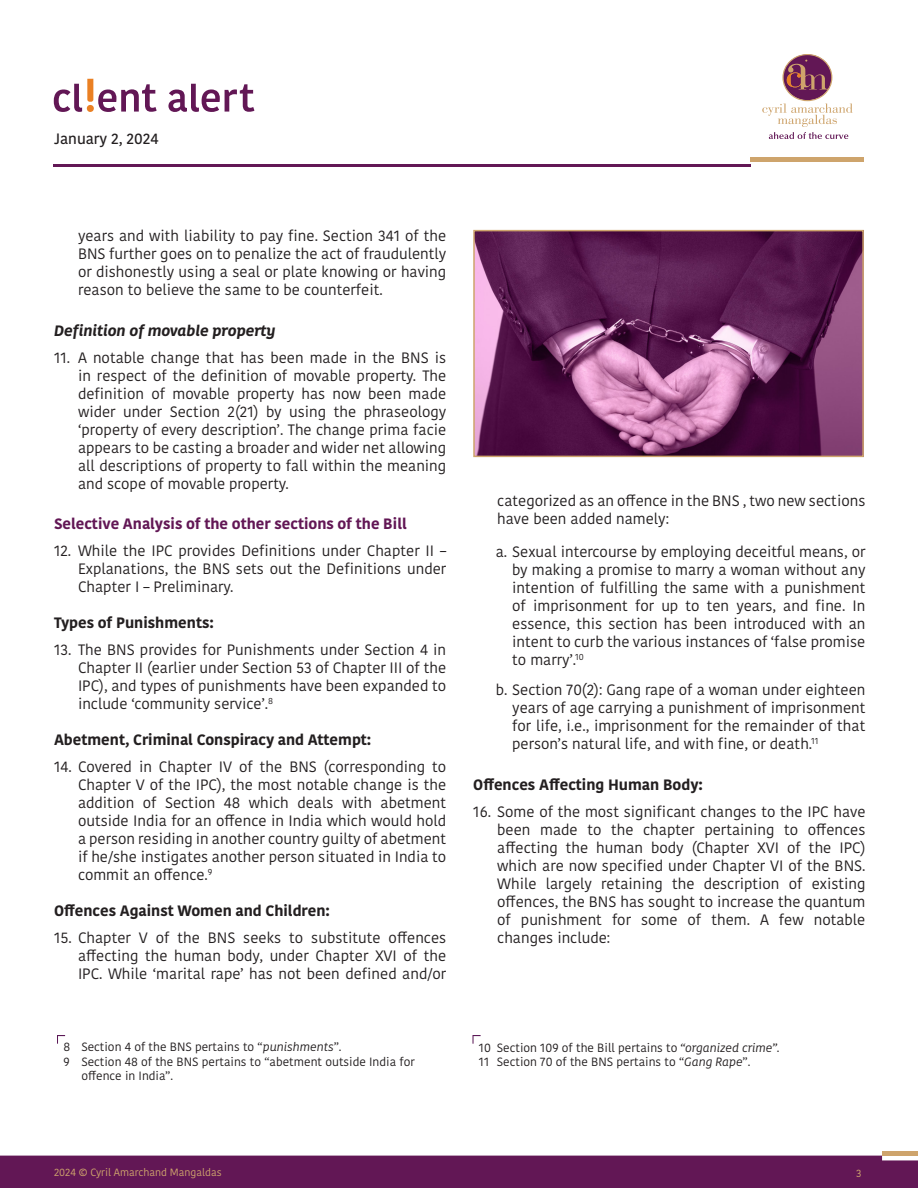
<style>
.page{position:relative;width:918px;height:1188px;background:#fff}
.page>*{position:absolute;margin:0;border:0;box-sizing:border-box;transform-origin:0 0}
.t1{font:15px/18px "Kohinoor";color:#231f20;text-align:justify}
.Bodycopy{font:700 15px "Kohinoor";color:#231f20}
.Bodycopy-2{font:700 15px "Kohinoor";color:#621755}
.Bodycopy-3{font:italic 700 15px "Kohinoor";color:#231f20}
.t2{font:500 15px "Kohinoor";color:#231f20}
.t3{font:12px/14.4px "Kohinoor";color:#231f20}
.t4{font:10.5px "Kohinoor";color:#cea46c}
.t5{font:10.5px "Kohinoor";color:#d1a66e}
.s1{font-style:italic}
.s2{font-weight:500}
</style>
<div class="page">
<div style="left:0;top:1156px;width:918px;height:32px;background:#621755"></div>
<div style="left:882px;top:1151px;width:36px;height:5px;background:#cea46c"></div>
<svg style="left:168px;top:84px;width:86px;height:28px"></svg>
<svg style="left:54px;top:79px;width:103px;height:33px"></svg>
<hr style="left:54px;top:164px;width:697px;height:3px;background:#621755">
<hr style="left:751px;top:158px;width:113px;height:4px;background:#cea46c">
<svg style="left:762px;top:54px;width:91px;height:85px"></svg>
<img style="left:476px;top:233px;width:385px;height:221px">
<div style="left:473px;top:230px;width:391px;height:227px;border:2px solid #cea46c"></div>
<svg style="left:57px;top:1035px;width:8px;height:9px"></svg>
<svg style="left:472px;top:1035px;width:9px;height:9px"></svg>
<p class="t2" style="left:54px;top:129px;width:106px">January 2, 2024</p>
<p class="t1" style="left:78px;top:227px;width:370px">years and with liability to pay fine. Section 341 of the BNS further goes on to penalize the act of fraudulently or dishonestly using a seal or plate knowing or having reason to believe the same to be counterfeit.</p>
<p class="Bodycopy-3" style="left:54px;top:321px;width:223px">Definition of movable property</p>
<p class="t1" style="left:78px;top:349px;width:370px;text-indent:-24px">11. A notable change that has been made in the BNS is in respect of the definition of movable property. The definition of movable property has now been made wider under Section 2(21) by using the phraseology ‘property of every description’. The change prima facie appears to be casting a broader and wider net allowing all descriptions of property to fall within the meaning and scope of movable property.</p>
<p class="Bodycopy-2" style="left:54px;top:514px;width:354px">Selective Analysis of the other sections of the Bill</p>
<p class="t1" style="left:78px;top:542px;width:370px;text-indent:-24px">12. While the IPC provides Definitions under Chapter II – Explanations, the BNS sets out the Definitions under Chapter I – Preliminary.</p>
<p class="Bodycopy" style="left:54px;top:613px;width:161px">Types of Punishments:</p>
<p class="t1" style="left:78px;top:641px;width:370px;text-indent:-24px">13. The BNS provides for Punishments under Section 4 in Chapter II (earlier under Section 53 of Chapter III of the IPC), and types of punishments have been expanded to include ‘community service’.<sup>8</sup></p>
<p class="Bodycopy" style="left:54px;top:730px;width:319px">Abetment, Criminal Conspiracy and Attempt:</p>
<p class="t1" style="left:78px;top:758px;width:370px;text-indent:-24px">14. Covered in Chapter IV of the BNS (corresponding to Chapter V of the IPC), the most notable change is the addition of Section 48 which deals with abetment outside India for an offence in India which would hold a person residing in another country guilty of abetment if he/she instigates another person situated in India to commit an offence.<sup>9</sup></p>
<p class="Bodycopy" style="left:54px;top:901px;width:278px">Offences Against Women and Children:</p>
<p class="t1" style="left:78px;top:929px;width:370px;text-indent:-24px">15. Chapter V of the BNS seeks to substitute offences affecting the human body, under Chapter XVI of the IPC. While ‘marital rape’ has not been defined and/or</p>
<p class="t3" style="left:63px;top:1040px;width:280px">8 Section 4 of the BNS pertains to “<span class="s1">punishments</span>”.</p>
<p class="t3" style="left:81px;top:1055px;width:335px;text-indent:-18px">9 Section 48 of the BNS pertains to “abetment outside India for offence in India”.</p>
<p class="t1" style="left:497px;top:492px;width:370px">categorized as an offence in the BNS , two new sections have been added namely:</p>
<p class="t1" style="left:512px;top:543px;width:355px;text-indent:-16px">a. Sexual intercourse by employing deceitful means, or by making a promise to marry a woman without any intention of fulfilling the same with a punishment of imprisonment for up to ten years, and fine. In essence, this section has been introduced with an intent to curb the various instances of ‘false promise to marry’.<sup>10</sup></p>
<p class="t1" style="left:512px;top:681px;width:355px;text-indent:-16px">b. Section 70(2): Gang rape of a woman under eighteen years of age carrying a punishment of imprisonment for life, i.e., imprisonment for the remainder of that person’s natural life, and with fine, or death.<sup>11</sup></p>
<p class="Bodycopy" style="left:473px;top:774px;width:231px">Offences Affecting Human Body:</p>
<p class="t1" style="left:497px;top:803px;width:370px;text-indent:-24px">16. Some of the most significant changes to the IPC have been made to the chapter pertaining to offences affecting the human body (Chapter XVI of the IPC) which are now specified under Chapter VI of the BNS.<br>While largely retaining the description of existing offences, the BNS has sought to increase the quantum of punishment for some of them. A few notable changes include:</p>
<p class="t3" style="left:479px;top:1040px;width:302px">10 Section 109 of the Bill pertains to <span class="s1">“organized crime”</span>.</p>
<p class="t3" style="left:479px;top:1055px;width:273px">11 Section 70 of the BNS pertains to “<span class="s1">Gang Rape</span>”.</p>
<p class="t4" style="left:54px;top:1166px;width:169px">2024 <span class="s2">©</span> Cyril Amarchand Mangaldas</p>
<p class="t5" style="left:856px;top:1167px;width:7px">3</p>
</div>
